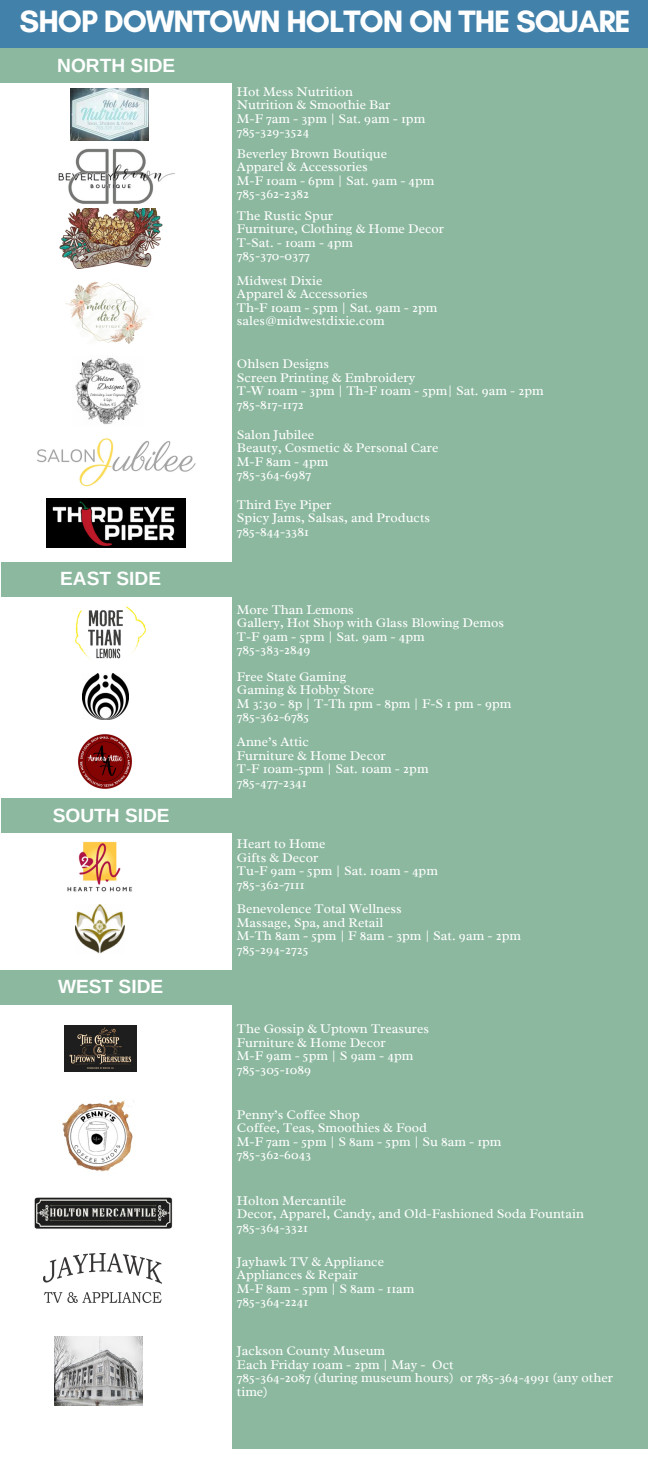
<style>
.page{position:relative;width:648px;height:1458px;background:#fff}
.page>*{position:absolute;margin:0;border:0;box-sizing:border-box;transform-origin:0 0}
.t1{font:700 31.5px "Glacial Indifference";letter-spacing:-.035em;color:#fff}
.t2{font:700 19.12px "Arimo";color:#fff}
.t3{font:13.5px/13.5px "Radley";color:#fff}
</style>
<div class="page">
<div style="left:0;top:0;width:648px;height:49px;background:#4282aa"></div>
<div style="left:232px;top:49px;width:416px;height:519px;background:#8cb89f"></div>
<div style="left:0;top:49px;width:244px;height:34px;background:#8cb89f"></div>
<img style="left:65px;top:281px;width:81px;height:63px">
<img style="left:59px;top:208px;width:104px;height:60px">
<img style="left:37px;top:438px;width:159px;height:49px">
<img style="left:47px;top:498px;width:138px;height:49px">
<div style="left:232px;top:562px;width:416px;height:239px;background:#8cb89f"></div>
<div style="left:1px;top:562px;width:245px;height:34px;background:#8cb89f"></div>
<img style="left:75px;top:606px;width:71px;height:54px">
<img style="left:83px;top:674px;width:45px;height:45px">
<img style="left:78px;top:734px;width:54px;height:55px">
<div style="left:232px;top:799px;width:416px;height:222px;background:#8cb89f"></div>
<div style="left:1px;top:799px;width:245px;height:34px;background:#8cb89f"></div>
<img style="left:67px;top:842px;width:65px;height:50px">
<img style="left:75px;top:904px;width:49px;height:49px">
<img style="left:58px;top:148px;width:117px;height:56px">
<img style="left:75px;top:357px;width:66px;height:68px">
<img style="left:71px;top:88px;width:78px;height:53px">
<div style="left:232px;top:1013px;width:416px;height:436px;background:#8cb89f"></div>
<div style="left:0;top:970px;width:245px;height:35px;background:#8cb89f"></div>
<img style="left:34px;top:1197px;width:138px;height:32px">
<img style="left:65px;top:1026px;width:72px;height:45px">
<img style="left:62px;top:1100px;width:72px;height:72px">
<img style="left:43px;top:1253px;width:118px;height:49px">
<img style="left:54px;top:1336px;width:88px;height:70px">
<p class="t1" style="left:20px;top:2px;width:613px">SHOP DOWNTOWN HOLTON ON THE SQUARE</p>
<p class="t2" style="left:57px;top:54px;width:120px">NORTH SIDE</p>
<p class="t3" style="left:237px;top:84px;width:118px">Hot Mess Nutrition</p>
<p class="t3" style="left:237px;top:98px;width:155px">Nutrition &amp; Smoothie Bar</p>
<p class="t3" style="left:237px;top:111px;width:190px">M-F 7am - 3pm | Sat. 9am - 1pm</p>
<p class="t3" style="left:237px;top:125px;width:74px">785-329-3524</p>
<p class="t2" style="left:60px;top:568px;width:103px">EAST SIDE</p>
<p class="t2" style="left:53px;top:804px;width:118px">SOUTH SIDE</p>
<p class="t2" style="left:58px;top:976px;width:107px">WEST SIDE</p>
<p class="t3" style="left:237px;top:147px;width:152px">Beverley Brown Boutique</p>
<p class="t3" style="left:237px;top:160px;width:132px">Apparel &amp; Accessories</p>
<p class="t3" style="left:237px;top:174px;width:199px">M-F 10am - 6pm | Sat. 9am - 4pm</p>
<p class="t3" style="left:237px;top:187px;width:74px">785-362-2382</p>
<p class="t3" style="left:237px;top:209px;width:98px">The Rustic Spur</p>
<p class="t3" style="left:237px;top:222px;width:209px">Furniture, Clothing &amp; Home Decor</p>
<p class="t3" style="left:237px;top:236px;width:118px">T-Sat. - 10am - 4pm</p>
<p class="t3" style="left:237px;top:249px;width:74px">785-370-0377</p>
<p class="t3" style="left:237px;top:273px;width:87px">Midwest Dixie</p>
<p class="t3" style="left:237px;top:287px;width:132px">Apparel &amp; Accessories</p>
<p class="t3" style="left:237px;top:300px;width:202px">Th-F 10am - 5pm | Sat. 9am - 2pm</p>
<h2 class="t3" style="left:237px;top:314px;width:149px">sales@midwestdixie.com</h2>
<p class="t3" style="left:237px;top:357px;width:94px">Ohlsen Designs</p>
<p class="t3" style="left:237px;top:371px;width:180px">Screen Printing &amp; Embroidery</p>
<p class="t3" style="left:237px;top:384px;width:308px">T-W 10am - 3pm | Th-F 10am - 5pm| Sat. 9am - 2pm</p>
<p class="t3" style="left:237px;top:398px;width:68px">785-817-1172</p>
<p class="t3" style="left:237px;top:427px;width:79px">Salon Jubilee</p>
<p class="t3" style="left:237px;top:441px;width:203px">Beauty, Cosmetic &amp; Personal Care</p>
<p class="t3" style="left:237px;top:454px;width:93px">M-F 8am - 4pm</p>
<p class="t3" style="left:237px;top:468px;width:76px">785-364-6987</p>
<p class="t3" style="left:237px;top:497px;width:96px">Third Eye Piper</p>
<p class="t3" style="left:237px;top:511px;width:195px">Spicy Jams, Salsas, and Products</p>
<p class="t3" style="left:237px;top:524px;width:74px">785-844-3381</p>
<p class="t3" style="left:237px;top:603px;width:118px">More Than Lemons</p>
<p class="t3" style="left:237px;top:616px;width:269px">Gallery, Hot Shop with Glass Blowing Demos</p>
<p class="t3" style="left:237px;top:630px;width:189px">T-F 9am - 5pm | Sat. 9am - 4pm</p>
<p class="t3" style="left:237px;top:643px;width:75px">785-383-2849</p>
<h2 class="t3" style="left:237px;top:669px;width:111px">Free State Gaming</h2>
<p class="t3" style="left:237px;top:683px;width:139px">Gaming &amp; Hobby Store</p>
<p class="t3" style="left:237px;top:696px;width:276px">M 3:30 - 8p | T-Th 1pm - 8pm | F-S 1 pm - 9pm</p>
<p class="t3" style="left:237px;top:710px;width:74px">785-362-6785</p>
<p class="t3" style="left:237px;top:735px;width:73px">Anne’s Attic</p>
<p class="t3" style="left:237px;top:748px;width:150px">Furniture &amp; Home Decor</p>
<p class="t3" style="left:237px;top:762px;width:193px">T-F 10am-5pm | Sat. 10am - 2pm</p>
<p class="t3" style="left:237px;top:775px;width:71px">785-477-2341</p>
<p class="t3" style="left:237px;top:837px;width:90px">Heart to Home</p>
<p class="t3" style="left:237px;top:851px;width:83px">Gifts &amp; Decor</p>
<p class="t3" style="left:237px;top:864px;width:202px">Tu-F 9am - 5pm | Sat. 10am - 4pm</p>
<h2 class="t3" style="left:237px;top:878px;width:69px">785-362-7111</h2>
<p class="t3" style="left:237px;top:902px;width:166px">Benevolence Total Wellness</p>
<p class="t3" style="left:237px;top:916px;width:148px">Massage, Spa, and Retail</p>
<p class="t3" style="left:237px;top:929px;width:286px">M-Th 8am - 5pm | F 8am - 3pm | Sat. 9am - 2pm</p>
<p class="t3" style="left:237px;top:943px;width:73px">785-294-2725</p>
<p class="t3" style="left:237px;top:1022px;width:194px">The Gossip &amp; Uptown Treasures</p>
<p class="t3" style="left:237px;top:1035px;width:150px">Furniture &amp; Home Decor</p>
<p class="t3" style="left:237px;top:1049px;width:178px">M-F 9am - 5pm | S 9am - 4pm</p>
<p class="t3" style="left:237px;top:1062px;width:76px">785-305-1089</p>
<p class="t3" style="left:237px;top:1108px;width:124px">Penny’s Coffee Shop</p>
<p class="t3" style="left:237px;top:1121px;width:191px">Coffee, Teas, Smoothies &amp; Food</p>
<p class="t3" style="left:237px;top:1135px;width:266px">M-F 7am - 5pm | S 8am - 5pm | Su 8am - 1pm</p>
<p class="t3" style="left:237px;top:1148px;width:76px">785-362-6043</p>
<p class="t3" style="left:237px;top:1194px;width:111px">Holton Mercantile</p>
<p class="t3" style="left:237px;top:1207px;width:348px">Decor, Apparel, Candy, and Old-Fashioned Soda Fountain</p>
<p class="t3" style="left:237px;top:1221px;width:73px">785-364-3321</p>
<p class="t3" style="left:237px;top:1255px;width:149px">Jayhawk TV &amp; Appliance</p>
<p class="t3" style="left:237px;top:1268px;width:122px">Appliances &amp; Repair</p>
<p class="t3" style="left:237px;top:1282px;width:179px">M-F 8am - 5pm | S 8am - 11am</p>
<p class="t3" style="left:237px;top:1295px;width:73px">785-364-2241</p>
<p class="t3" style="left:237px;top:1344px;width:150px">Jackson County Museum</p>
<p class="t3" style="left:237px;top:1358px;width:218px">Each Friday 10am - 2pm | May - Oct</p>
<p class="t3" style="left:237px;top:1371px;width:378px">785-364-2087 (during museum hours) or 785-364-4991 (any other time)</p>
</div>
